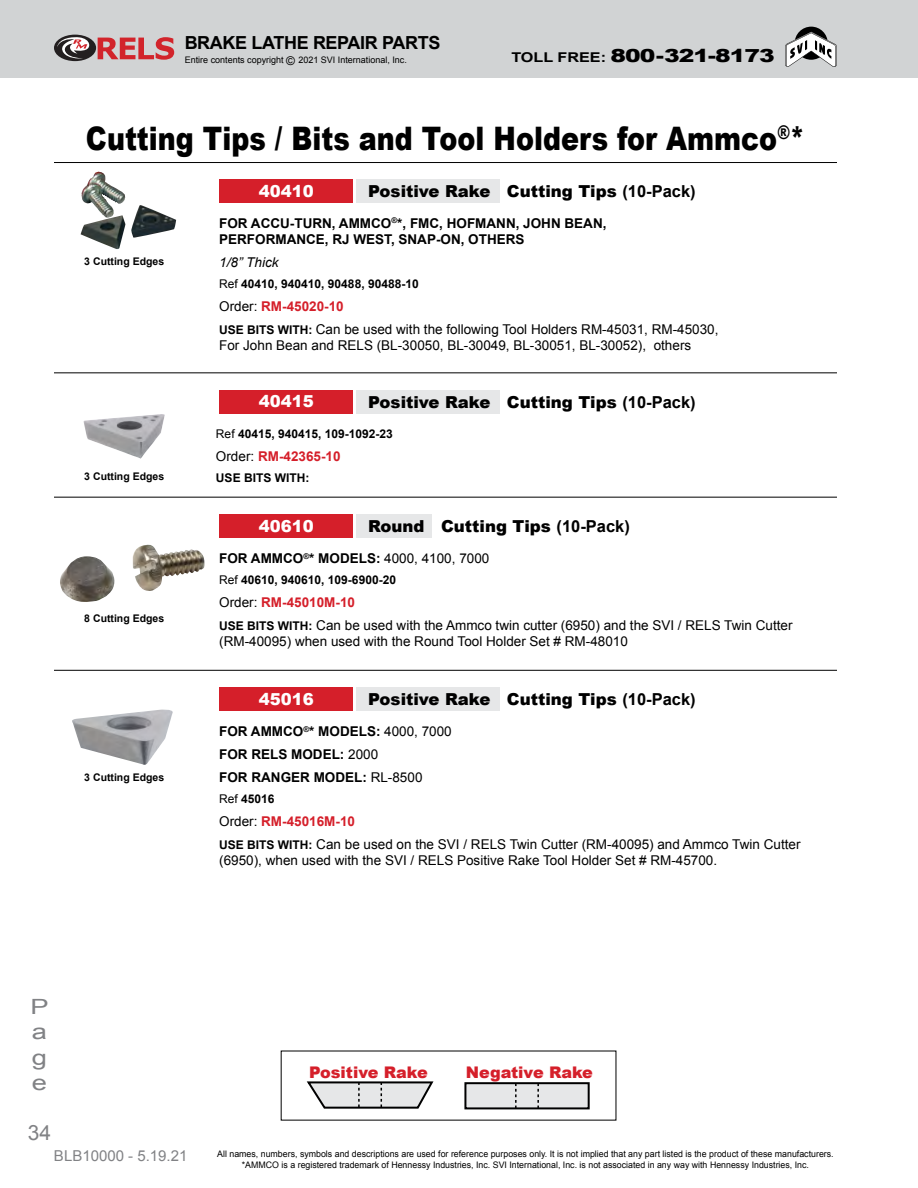
<style>
.page{position:relative;width:918px;height:1188px;background:#fff}
.page>*{position:absolute;margin:0;border:0;box-sizing:border-box;transform-origin:0 0}
.t1{font:900 32.4px "Arial";color:#000;scale:.83 1}
.t2{font:21px/25.2px "Arial";color:#818285;text-align:justify;scale:1.3 1}
.t3{font:21px "Arial";color:#818285}
.t4{font:900 18px "Arial";letter-spacing:-.04em;color:#000;scale:1.3 1}
.t5{font:700 18px "Arial";letter-spacing:-.02em;color:#000}
.t6{font:900 16.5px "Arial";color:#000}
.t7{font:900 16.5px "Arial";color:#fff}
.t8{font:900 16.05px "Arial";color:#d51f2a}
.t9{font:15px "Arial";color:#818285}
.t10{font:13.5px/23px "Arial";color:#000}
.t11{font:700 13.5px/23px "Arial";color:#000}
.t12{font:700 13.5px "Arial";color:#d51f2a}
.t13{font:italic 13.5px "Arial";color:#000}
.t14{font:700 12px "Arial";color:#000}
.t15{font:700 10.5px "Arial";color:#000}
.t16{font:9px/10.5px "Arial";color:#000;text-align:center}
.s1{font-size:12px}
.s2{font-weight:700;font-size:13.5px}
.s3{font-weight:700}
.s4{font-weight:400}
.s5{font-weight:700;color:#d51f2a}
.s6{font-weight:700;font-size:12px}
.s7{font-weight:400;color:#000}
</style>
<div class="page">
<div style="left:0;top:0;width:918px;height:78px;background:#d1d3d4"></div>
<div style="left:795px;top:27px;width:33px;height:33px;background:#000;border-radius:50%"></div>
<svg style="left:785px;top:32px;width:52px;height:35px"></svg>
<div style="left:54px;top:35px;width:42px;height:26px;background:#231f20;border-radius:50%"></div>
<svg style="left:98px;top:37px;width:76px;height:23px"></svg>
<svg style="left:57px;top:36px;width:33px;height:23px"></svg>
<div style="left:219px;top:179px;width:134px;height:24px;background:#d51f2a"></div>
<div style="left:219px;top:390px;width:134px;height:23px;background:#d51f2a"></div>
<div style="left:219px;top:687px;width:134px;height:24px;background:#d51f2a"></div>
<div style="left:219px;top:514px;width:134px;height:24px;background:#d51f2a"></div>
<div style="left:356px;top:179px;width:144px;height:24px;background:#e6e7e8"></div>
<div style="left:356px;top:390px;width:144px;height:23px;background:#e6e7e8"></div>
<div style="left:356px;top:687px;width:144px;height:24px;background:#e6e7e8"></div>
<div style="left:356px;top:514px;width:76px;height:24px;background:#e6e7e8"></div>
<hr style="left:54px;top:162px;width:783px;height:1px;background:#000">
<hr style="left:54px;top:372px;width:783px;height:1px;background:#000">
<hr style="left:54px;top:670px;width:783px;height:1px;background:#000">
<hr style="left:54px;top:497px;width:783px;height:1px;background:#000">
<img style="left:80px;top:171px;width:97px;height:78px">
<img style="left:83px;top:414px;width:82px;height:45px">
<img style="left:60px;top:544px;width:145px;height:58px">
<img style="left:72px;top:709px;width:101px;height:56px">
<div style="left:465px;top:1083px;width:124px;height:25px;background:#e6e7e8"></div>
<div style="left:464px;top:1082px;width:126px;height:27px;border:2px solid #000"></div>
<svg style="left:515px;top:1083px;width:2px;height:25px"></svg>
<svg style="left:537px;top:1083px;width:2px;height:25px"></svg>
<svg style="left:306px;top:1081px;width:128px;height:28px;background:#c4c4c5"></svg>
<h3 class="t5" style="left:185px;top:36px;width:257px">BRAKE LATHE REPAIR PARTS</h3>
<p class="t16" style="left:185px;top:55px;width:224px">Entire contents copyright <span class="s1">©</span> 2021 SVI International, Inc.</p>
<h3 class="t4" style="left:511px;top:49px;width:204px"><span class="s2">TOLL FREE:</span> 800-321-8173</h3>
<h1 class="t1" style="left:86px;top:126px;width:868px">Cutting Tips / Bits and Tool Holders for Ammco<sup>®</sup>*</h1>
<p class="t15" style="left:84px;top:258px;width:81px">3 Cutting Edges</p>
<p class="t15" style="left:84px;top:472px;width:81px">3 Cutting Edges</p>
<p class="t15" style="left:84px;top:614px;width:81px">8 Cutting Edges</p>
<p class="t15" style="left:84px;top:773px;width:81px">3 Cutting Edges</p>
<p class="t7" style="left:259px;top:185px;width:57px">40410</p>
<p class="t6" style="left:368px;top:185px;width:329px">Positive Rake Cutting Tips <span class="s3">(10-Pack)</span></p>
<p class="t11" style="left:219px;top:216px;width:389px;line-height:16.2px">FOR ACCU-TURN, AMMCO<sup>®</sup>*, FMC, HOFMANN, JOHN BEAN,<br>PERFORMANCE, RJ WEST, SNAP-ON, OTHERS</p>
<p class="t13" style="left:219px;top:257px;width:61px">1/8” Thick</p>
<p class="t14" style="left:219px;top:279px;width:201px"><span class="s4">Ref</span> 40410, 940410, 90488, 90488-10</p>
<p class="t10" style="left:219px;top:296px;width:501px">Order: <span class="s5">RM-45020-10<br></span><span class="s6">USE BITS WITH:</span> Can be used with the following Tool Holders RM-45031, RM-45030,</p>
<p class="t10" style="left:219px;top:335px;width:474px">For John Bean and RELS (BL-30050, BL-30049, BL-30051, BL-30052), others</p>
<p class="t7" style="left:259px;top:395px;width:57px">40415</p>
<p class="t6" style="left:368px;top:396px;width:329px">Positive Rake Cutting Tips <span class="s3">(10-Pack)</span></p>
<p class="t14" style="left:216px;top:429px;width:178px"><span class="s4">Ref</span> 40415, 940415, 109-1092-23</p>
<p class="t12" style="left:216px;top:451px;width:126px"><span class="s7">Order:</span> RM-42365-10</p>
<p class="t14" style="left:216px;top:473px;width:95px">USE BITS WITH:</p>
<p class="t7" style="left:259px;top:520px;width:57px">40610</p>
<p class="t6" style="left:368px;top:520px;width:263px">Round Cutting Tips <span class="s3">(10-Pack)</span></p>
<p class="t11" style="left:219px;top:548px;width:272px">FOR AMMCO<sup>®</sup>* MODELS: <span class="s4">4000, 4100, 7000</span></p>
<p class="t14" style="left:219px;top:575px;width:178px"><span class="s4">Ref</span> 40610, 940610, 109-6900-20</p>
<p class="t10" style="left:219px;top:592px;width:575px">Order: <span class="s5">RM-45010M-10<br></span><span class="s6">USE BITS WITH:</span> Can be used with the Ammco twin cutter (6950) and the SVI / RELS Twin Cutter</p>
<p class="t10" style="left:219px;top:631px;width:410px">(RM-40095) when used with the Round Tool Holder Set # RM-48010</p>
<p class="t7" style="left:259px;top:693px;width:57px">45016</p>
<p class="t6" style="left:368px;top:693px;width:329px">Positive Rake Cutting Tips <span class="s3">(10-Pack)</span></p>
<p class="t11" style="left:219px;top:721px;width:234px">FOR AMMCO<sup>®</sup>* MODELS: <span class="s4">4000, 7000<br></span>FOR RELS MODEL: <span class="s4">2000<br></span>FOR RANGER MODEL: <span class="s4">RL-8500</span></p>
<p class="t14" style="left:219px;top:794px;width:57px"><span class="s4">Ref</span> 45016</p>
<p class="t10" style="left:219px;top:811px;width:583px">Order: <span class="s5">RM-45016M-10<br></span><span class="s6">USE BITS WITH:</span> Can be used on the SVI / RELS Twin Cutter (RM-40095) and Ammco Twin Cutter</p>
<p class="t10" style="left:219px;top:850px;width:499px">(6950), when used with the SVI / RELS Positive Rake Tool Holder Set # RM-45700.</p>
<h2 class="t2" style="left:31px;top:996px;width:16px">P a g e</h2>
<h2 class="t3" style="left:28px;top:1125px;width:25px">34</h2>
<p class="t9" style="left:54px;top:1150px;width:135px">BLB10000 - 5.19.21</p>
<p class="t8" style="left:309px;top:1067px;width:120px">Positive Rake</p>
<p class="t8" style="left:466px;top:1067px;width:129px">Negative Rake</p>
<p class="t16" style="left:217px;top:1149px;width:618px">All names, numbers, symbols and descriptions are used for reference purposes only. It is not implied that any part listed is the product of these manufacturers. *AMMCO is a registered trademark of Hennessy Industries, Inc. SVI International, Inc. is not associated in any way with Hennessy Industries, Inc.</p>
</div>
